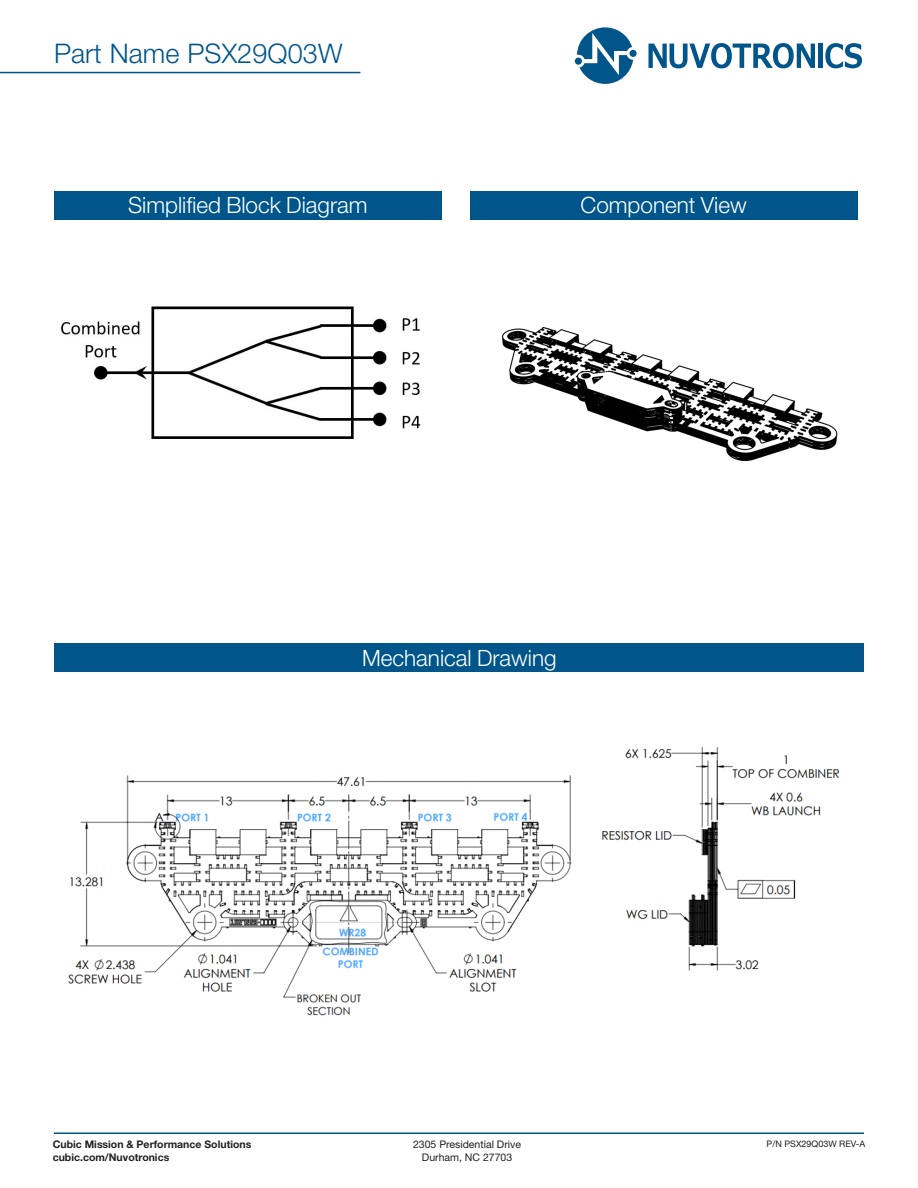
<style>
.page{position:relative;width:918px;height:1188px;background:#fff}
.page>*{position:absolute;margin:0;border:0;box-sizing:border-box;transform-origin:0 0}
.t1{font:300 27px "Helvetica Neue LT Std";letter-spacing:.005em;color:#00568a}
.Heading_1_-_White{font:300 22.5px "Helvetica Neue LT Std";color:#fff}
.t2{font:700 10.5px "Helvetica Neue LT Std";color:#231f20}
.t3{font:10.5px "Helvetica Neue LT Std";color:#231f20}
.t4{font:9px "Helvetica Neue LT Std";color:#231f20}
</style>
<div class="page">
<hr style="left:0;top:72px;width:360px;height:1px;background:#00568a">
<hr style="left:54px;top:1132px;width:810px;height:2px;background:#00568a">
<svg style="left:648px;top:43px;width:167px;height:25px"></svg>
<div style="left:818px;top:44px;width:5px;height:24px;background:#00558b"></div>
<svg style="left:825px;top:43px;width:37px;height:25px"></svg>
<svg style="left:575px;top:27px;width:62px;height:57px"></svg>
<div style="left:55px;top:643px;width:809px;height:29px;background:#00568a"></div>
<div style="left:54px;top:191px;width:388px;height:29px;background:#00568a"></div>
<img style="left:60px;top:306px;width:256px;height:133px">
<img style="left:68px;top:775px;width:458px;height:241px">
<img style="left:526px;top:747px;width:338px;height:386px">
<img style="left:316px;top:191px;width:542px;height:271px">
<p class="t1" style="left:54px;top:37px;width:290px">Part Name PSX29Q03W</p>
<p class="Heading_1_-_White" style="left:128px;top:191px;width:241px">Simplified Block Diagram</p>
<p class="Heading_1_-_White" style="left:580px;top:191px;width:168px">Component View</p>
<p class="Heading_1_-_White" style="left:362px;top:644px;width:196px">Mechanical Drawing</p>
<p class="t2" style="left:53px;top:1138px;width:200px">Cubic Mission &amp; Performance Solutions</p>
<p class="t2" style="left:53px;top:1151px;width:118px">cubic.com/Nuvotronics</p>
<p class="t3" style="left:413px;top:1138px;width:109px">2305 Presidential Drive</p>
<p class="t3" style="left:422px;top:1151px;width:92px">Durham, NC 27703</p>
<p class="t4" style="left:767px;top:1138px;width:100px">P/N PSX29Q03W REV-A</p>
</div>
